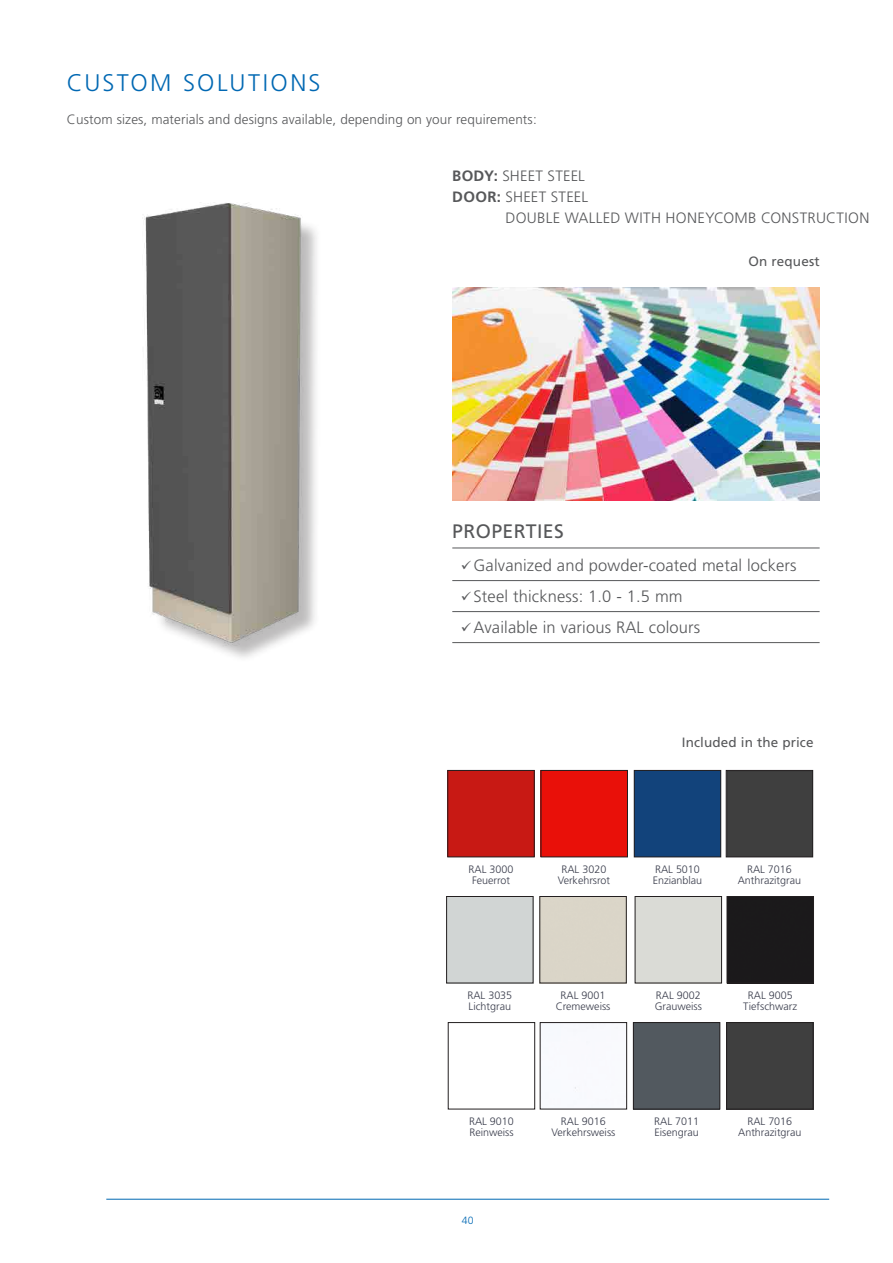
<style>
.page{position:relative;width:893px;height:1263px;background:#fff}
.page>*{position:absolute;margin:0;border:0;box-sizing:border-box;transform-origin:0 0}
.t1{font:300 24px "Frutiger LT Pro";letter-spacing:.1em;color:#0168b3}
.Aufzählung_Ü-Schrift{font:19.5px "Frutiger LT Pro";letter-spacing:.02em;color:#57585a}
.t2{font:300 16.5px "Frutiger LT Pro";letter-spacing:.01em;color:#57585a}
.Material{font:300 15px/21px "Frutiger LT Pro";letter-spacing:.02em;color:#57585a}
.Fließtext_9_14{font:300 13.5px "Frutiger LT Pro";letter-spacing:.01em;color:#57585a}
.Fließtext_9_14-2{font:13.5px "Frutiger LT Pro";letter-spacing:.01em;color:#57585a}
.Absatzformat_5{font:300 10.8px "Frutiger LT Pro";color:#393c4b}
.t3{font:300 10.5px "Frutiger LT Pro";color:#0168b3}
.s1{font-weight:700}
</style>
<div class="page">
<hr style="left:106px;top:1199px;width:723px;height:1px;background:#0168b3">
<img style="left:144px;top:202px;width:173px;height:456px">
<hr style="left:452px;top:548px;width:368px;height:1px;background:#57585a">
<hr style="left:452px;top:580px;width:368px;height:1px;background:#57585a">
<hr style="left:452px;top:611px;width:368px;height:1px;background:#57585a">
<hr style="left:452px;top:642px;width:368px;height:1px;background:#57585a">
<img style="left:452px;top:287px;width:368px;height:214px">
<div style="left:450px;top:772px;width:82px;height:83px;background:#c81914"></div>
<div style="left:635px;top:896px;width:87px;height:87px;border:1px solid #231f20"></div>
<div style="left:446px;top:896px;width:87px;height:87px;border:1px solid #231f20"></div>
<div style="left:635px;top:1024px;width:83px;height:83px;background:#52595f"></div>
<div style="left:633px;top:1022px;width:87px;height:87px;border:1px solid #231f20"></div>
<div style="left:636px;top:772px;width:83px;height:83px;background:#12437b"></div>
<div style="left:634px;top:770px;width:87px;height:87px;border:1px solid #231f20"></div>
<div style="left:448px;top:1022px;width:87px;height:87px;border:1px solid #231f20"></div>
<div style="left:543px;top:772px;width:83px;height:83px;background:#e91009"></div>
<div style="left:541px;top:770px;width:87px;height:87px;border:1px solid #231f20"></div>
<div style="left:729px;top:898px;width:83px;height:83px;background:#1b191b"></div>
<div style="left:727px;top:896px;width:87px;height:87px;border:1px solid #231f20"></div>
<div style="left:728px;top:1024px;width:83px;height:83px;background:#3f3f3f"></div>
<div style="left:726px;top:1022px;width:87px;height:87px;border:1px solid #231f20"></div>
<div style="left:728px;top:772px;width:83px;height:83px;background:#3f3f3f"></div>
<div style="left:726px;top:770px;width:87px;height:87px;border:1px solid #231f20"></div>
<div style="left:540px;top:1022px;width:87px;height:87px;border:1px solid #231f20"></div>
<p class="t1" style="left:67px;top:68px;width:255px">CUSTOM SOLUTIONS</p>
<p class="Fließtext_9_14" style="left:67px;top:112px;width:471px">Custom sizes, materials and designs available, depending on your requirements:</p>
<p class="Material" style="left:452px;top:166px;width:134px"><span class="s1">BODY:</span> SHEET STEEL</p>
<p class="Material" style="left:505px;top:187px;width:365px;text-indent:-53px"><span class="s1">DOOR:</span> SHEET STEEL<br>DOUBLE WALLED WITH HONEYCOMB CONSTRUCTION</p>
<p class="Fließtext_9_14-2" style="left:749px;top:254px;width:72px">On request</p>
<p class="Aufzählung_Ü-Schrift" style="left:452px;top:519px;width:113px">PROPERTIES</p>
<p class="t2" style="left:474px;top:555px;width:325px">Galvanized and powder-coated metal lockers</p>
<p class="t2" style="left:474px;top:586px;width:211px">Steel thickness: 1.0 - 1.5 mm</p>
<p class="t2" style="left:474px;top:617px;width:228px">Available in various RAL colours</p>
<p class="Fließtext_9_14-2" style="left:682px;top:734px;width:133px">Included in the price</p>
<p class="Absatzformat_5" style="left:469px;top:863px;width:46px">RAL 3000</p>
<p class="Absatzformat_5" style="left:472px;top:874px;width:40px">Feuerrot</p>
<p class="Absatzformat_5" style="left:467px;top:989px;width:46px">RAL 3035</p>
<p class="Absatzformat_5" style="left:469px;top:1000px;width:44px">Lichtgrau</p>
<p class="Absatzformat_5" style="left:561px;top:863px;width:46px">RAL 3020</p>
<p class="Absatzformat_5" style="left:558px;top:874px;width:54px">Verkehrsrot</p>
<p class="Absatzformat_5" style="left:561px;top:989px;width:46px">RAL 9001</p>
<p class="Absatzformat_5" style="left:556px;top:1000px;width:56px">Cremeweiss</p>
<p class="Absatzformat_5" style="left:655px;top:863px;width:46px">RAL 5010</p>
<p class="Absatzformat_5" style="left:653px;top:874px;width:51px">Enzianblau</p>
<p class="Absatzformat_5" style="left:747px;top:863px;width:46px">RAL 7016</p>
<p class="Absatzformat_5" style="left:738px;top:874px;width:65px">Anthrazitgrau</p>
<p class="Absatzformat_5" style="left:656px;top:989px;width:46px">RAL 9002</p>
<p class="Absatzformat_5" style="left:655px;top:1000px;width:49px">Grauweiss</p>
<p class="Absatzformat_5" style="left:748px;top:989px;width:46px">RAL 9005</p>
<p class="Absatzformat_5" style="left:743px;top:1000px;width:56px">Tiefschwarz</p>
<p class="Absatzformat_5" style="left:469px;top:1115px;width:46px">RAL 9010</p>
<p class="Absatzformat_5" style="left:469px;top:1126px;width:46px">Reinweiss</p>
<p class="t3" style="left:462px;top:1214px;width:13px">40</p>
<p class="Absatzformat_5" style="left:561px;top:1115px;width:46px">RAL 9016</p>
<p class="Absatzformat_5" style="left:551px;top:1126px;width:65px">Verkehrsweiss</p>
<p class="Absatzformat_5" style="left:654px;top:1115px;width:46px">RAL 7011</p>
<p class="Absatzformat_5" style="left:654px;top:1126px;width:46px">Eisengrau</p>
<p class="Absatzformat_5" style="left:747px;top:1115px;width:46px">RAL 7016</p>
<p class="Absatzformat_5" style="left:738px;top:1126px;width:65px">Anthrazitgrau</p>
</div>
